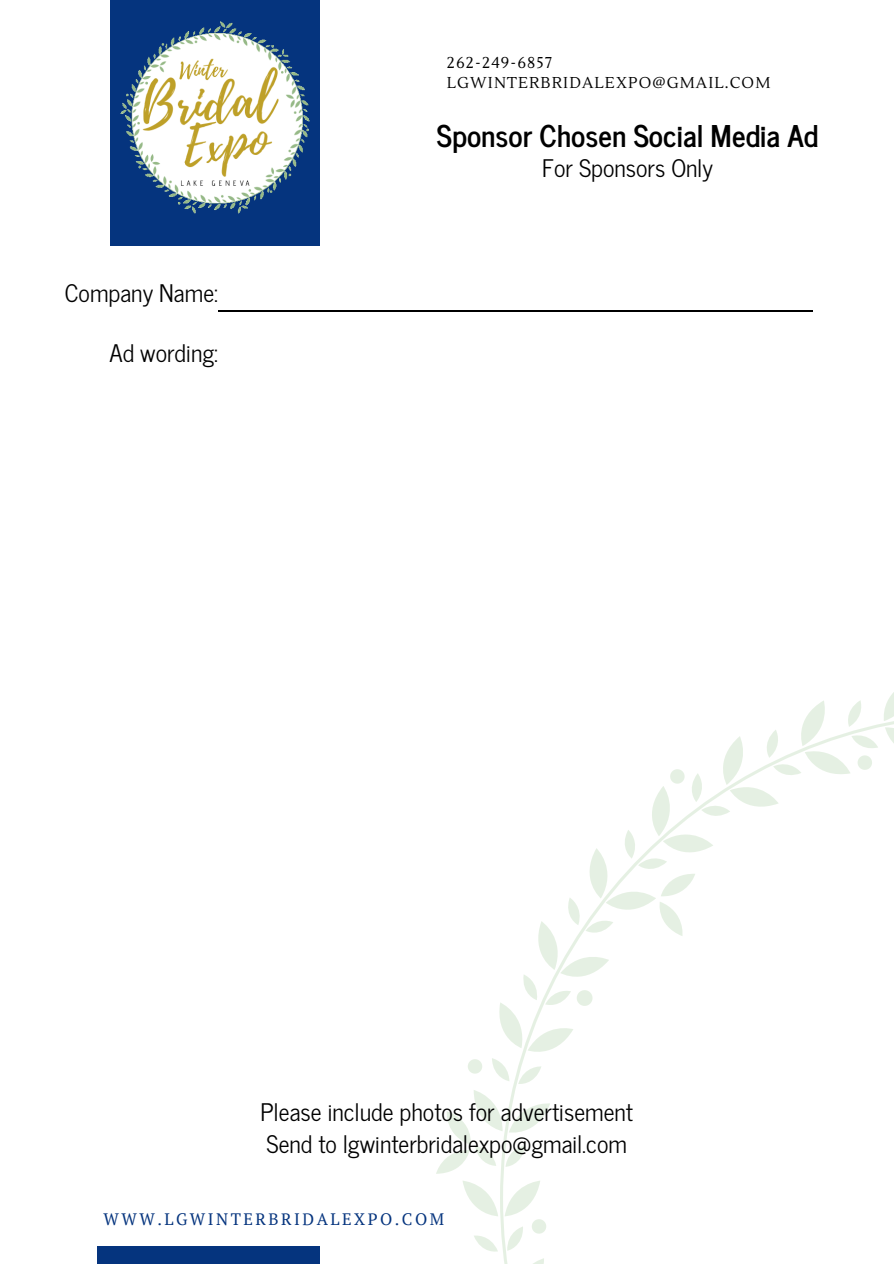
<style>
.page{position:relative;width:894px;height:1264px;background:#fff}
.page>*{position:absolute;margin:0;border:0;box-sizing:border-box;transform-origin:0 0}
.t1{font:700 29.7px "News Cycle";color:#000}
.t2{font:24px/32.7px "News Cycle";color:#000}
.t3{font:16.5px "PT Serif";letter-spacing:.15em;color:#05347e}
.t4{font:15.75px "Lustria";letter-spacing:.07em;color:#000}
</style>
<div class="page">
<div style="left:97px;top:1246px;width:222px;height:17px;background:#05347e"></div>
<img style="left:110px;top:0;width:210px;height:244px">
<svg style="left:474px;top:1235px;width:24px;height:17px"></svg>
<svg style="left:463px;top:1181px;width:35px;height:35px"></svg>
<svg style="left:535px;top:1258px;width:9px;height:5px"></svg>
<svg style="left:504px;top:1181px;width:42px;height:69px"></svg>
<svg style="left:436px;top:693px;width:457px;height:480px"></svg>
<hr style="left:218px;top:310px;width:594px;height:2px;background:#000">
<p class="t4" style="left:446px;top:53px;width:107px">262-249-6857</p>
<p class="t4" style="left:446px;top:73px;width:325px">LGWINTERBRIDALEXPO@GMAIL.COM</p>
<h2 class="t2" style="left:65px;top:275px;width:155px">Company Name:</h2>
<h2 class="t2" style="left:109px;top:335px;width:110px">Ad wording:</h2>
<h1 class="t1" style="left:437px;top:110px;width:382px">Sponsor Chosen Social Media Ad</h1>
<h2 class="t2" style="left:542px;top:150px;width:172px">For Sponsors Only</h2>
<p class="t2" style="left:260px;top:1093px;width:374px">Please include photos for advertisement<br>Send to lgwinterbridalexpo@gmail.com</p>
<p class="t3" style="left:104px;top:1208px;width:342px">WWW.LGWINTERBRIDALEXPO.COM</p>
</div>
